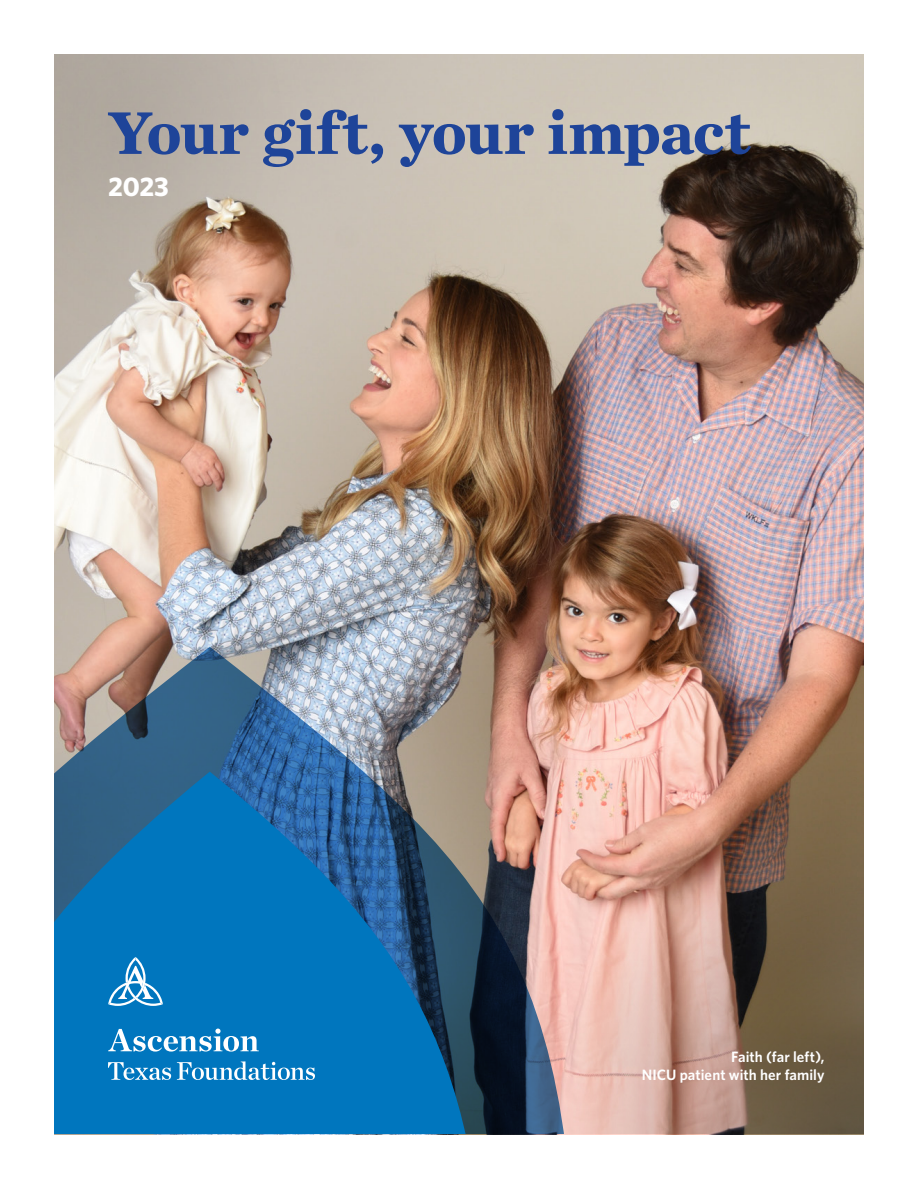
<style>
.page{position:relative;width:918px;height:1188px;background:#fff}
.page>*{position:absolute;margin:0;border:0;box-sizing:border-box;transform-origin:0 0}
.Body_Copy_-_Bold{font:700 63px "Chronicle Text G1";letter-spacing:-.01em;color:#1e4499}
.Body_Copy_-_Bold-2{font:700 27px "Whitney";color:#fff}
.Attribution_White{font:600 15px "Whitney";letter-spacing:.005em;color:#fff}
</style>
<div class="page">
<img style="left:54px;top:54px;width:810px;height:1080px">
<img style="left:54px;top:647px;width:522px;height:487px">
<svg style="left:54px;top:772px;width:434px;height:362px;background:#156ca5"></svg>
<svg style="left:108px;top:957px;width:55px;height:49px"></svg>
<svg style="left:108px;top:1029px;width:151px;height:23px"></svg>
<svg style="left:108px;top:1062px;width:63px;height:18px"></svg>
<svg style="left:177px;top:1061px;width:138px;height:19px"></svg>
<p class="Body_Copy_-_Bold" style="left:108px;top:82px;width:644px">Your gift, your impact</p>
<p class="Body_Copy_-_Bold-2" style="left:108px;top:170px;width:63px">2023</p>
<p class="Attribution_White" style="left:731px;top:1048px;width:95px">Faith (far left),</p>
<p class="Attribution_White" style="left:642px;top:1066px;width:184px">NICU patient with her family</p>
</div>
